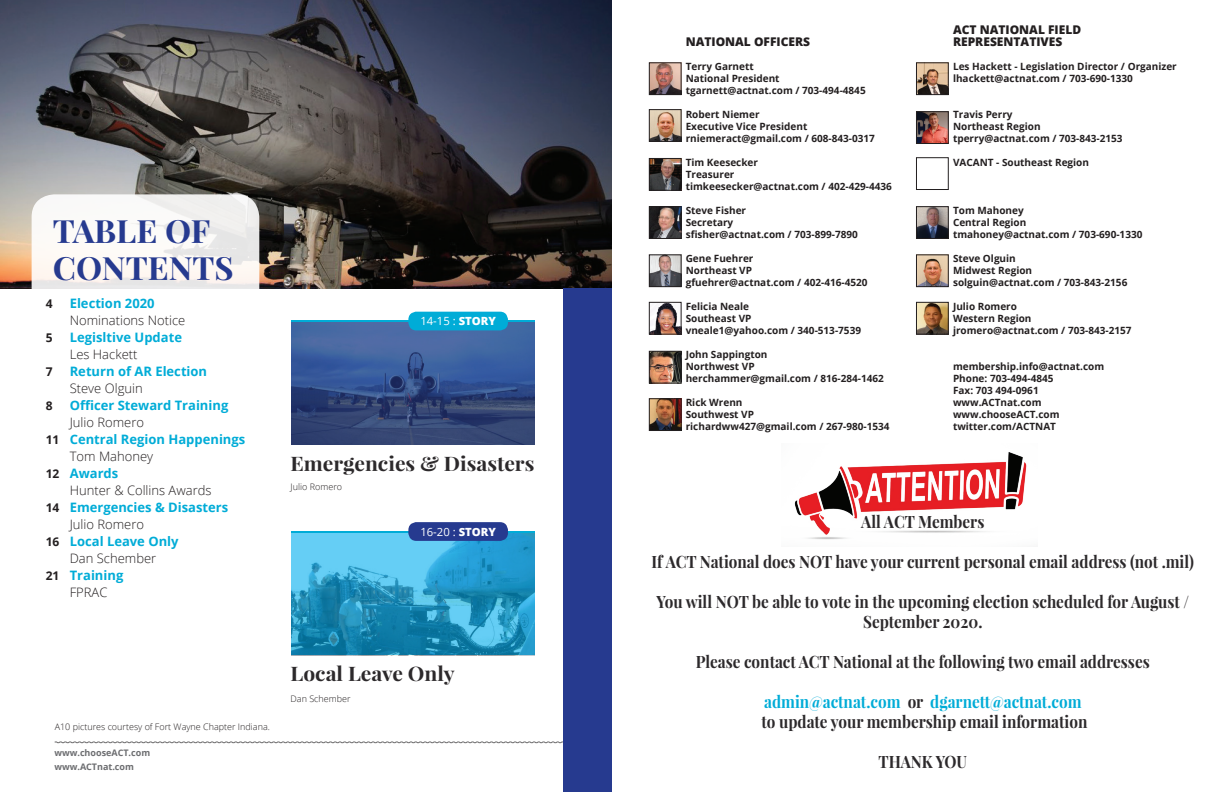
<style>
.page{position:relative;width:1224px;height:792px;background:#fff}
.page>*{position:absolute;margin:0;border:0;box-sizing:border-box;transform-origin:0 0}
.t1{font:700 32px/37px "Playfair Display";color:#263a8f}
.t2{font:700 20px "Playfair Display";color:#2c292b;scale:1.05 1}
.t3{font:700 17px/20px "Playfair Display";color:#2c292b;text-align:center;scale:.9 1}
.t4{font:700 13px "Open Sans";color:#00acd7}
.t5{font:300 13px "Open Sans";color:#231f20}
.t6{font:800 12px/12px "Open Sans";color:#231f20}
.t7{font:700 12px "Open Sans";color:#231f20}
.t8{font:11.3px "Open Sans";color:#fff}
.t9{font:700 10px/12px "Open Sans";color:#231f20}
.t10{font:300 9px "Open Sans";color:#231f20}
.t11{font:700 9px/14px "Open Sans";color:#6c6d70}
.s1{font-weight:800}
.s2{color:#00acd7}
</style>
<div class="page">
<svg style="left:54px;top:741px;width:509px;height:2px"></svg>
<img style="left:794px;top:452px;width:233px;height:88px">
<img style="left:291px;top:322px;width:244px;height:123px">
<img style="left:0;top:0;width:612px;height:288px">
<div style="left:563px;top:288px;width:49px;height:504px;background:#263a8f"></div>
<div style="left:32px;top:194px;width:227px;height:311px;background:#fff;border-radius:23px"></div>
<hr style="left:291px;top:320px;width:244px;height:2px;background:#00acd7">
<div style="left:408px;top:312px;width:100px;height:18px;background:#00acd7;border-radius:8px"></div>
<img style="left:291px;top:533px;width:243px;height:122px">
<hr style="left:291px;top:531px;width:244px;height:2px;background:#00acd7">
<div style="left:408px;top:522px;width:100px;height:19px;background:#263a8f;border-radius:8px"></div>
<img style="left:651px;top:64px;width:29px;height:29px">
<div style="left:649px;top:62px;width:33px;height:33px;border:1px solid #231f20"></div>
<img style="left:651px;top:208px;width:29px;height:29px">
<div style="left:649px;top:206px;width:33px;height:33px;border:1px solid #231f20"></div>
<img style="left:651px;top:160px;width:29px;height:29px">
<div style="left:649px;top:158px;width:33px;height:33px;border:1px solid #231f20"></div>
<img style="left:651px;top:256px;width:29px;height:29px">
<div style="left:649px;top:254px;width:33px;height:33px;border:1px solid #231f20"></div>
<img style="left:651px;top:304px;width:29px;height:29px">
<div style="left:649px;top:302px;width:33px;height:33px;border:1px solid #231f20"></div>
<img style="left:651px;top:111px;width:29px;height:29px">
<div style="left:649px;top:109px;width:33px;height:33px;border:1px solid #231f20"></div>
<img style="left:651px;top:400px;width:29px;height:29px">
<div style="left:649px;top:398px;width:33px;height:33px;border:1px solid #231f20"></div>
<img style="left:918px;top:64px;width:29px;height:29px">
<div style="left:916px;top:62px;width:33px;height:33px;border:1px solid #231f20"></div>
<img style="left:918px;top:113px;width:29px;height:29px">
<div style="left:916px;top:111px;width:33px;height:33px;border:1px solid #231f20"></div>
<img style="left:651px;top:353px;width:29px;height:29px">
<div style="left:649px;top:351px;width:33px;height:33px;border:1px solid #231f20"></div>
<img style="left:918px;top:208px;width:29px;height:29px">
<div style="left:916px;top:206px;width:33px;height:33px;border:1px solid #231f20"></div>
<img style="left:918px;top:256px;width:29px;height:29px">
<div style="left:916px;top:254px;width:33px;height:33px;border:1px solid #231f20"></div>
<img style="left:918px;top:304px;width:29px;height:29px">
<div style="left:916px;top:302px;width:33px;height:33px;border:1px solid #231f20"></div>
<div style="left:916px;top:157px;width:33px;height:33px;border:1px solid #231f20"></div>
<h1 class="t1" style="left:53px;top:212px;width:182px">TABLE OF<br>CONTENTS</h1>
<p class="t7" style="left:46px;top:295px;width:8px">4</p>
<p class="t7" style="left:46px;top:329px;width:8px">5</p>
<p class="t7" style="left:46px;top:363px;width:8px">7</p>
<p class="t7" style="left:46px;top:397px;width:8px">8</p>
<p class="t7" style="left:46px;top:431px;width:15px">11</p>
<p class="t7" style="left:46px;top:465px;width:15px">12</p>
<p class="t7" style="left:46px;top:499px;width:15px">14</p>
<p class="t7" style="left:46px;top:533px;width:15px">16</p>
<p class="t7" style="left:46px;top:567px;width:15px">21</p>
<h3 class="t4" style="left:70px;top:294px;width:86px">Election 2020</h3>
<h3 class="t5" style="left:70px;top:311px;width:117px">Nominations Notice</h3>
<h3 class="t4" style="left:70px;top:328px;width:114px">Legisltive Update</h3>
<h3 class="t5" style="left:70px;top:345px;width:69px">Les Hackett</h3>
<h3 class="t4" style="left:70px;top:362px;width:139px">Return of AR Election</h3>
<h3 class="t5" style="left:70px;top:379px;width:75px">Steve Olguin</h3>
<h3 class="t4" style="left:70px;top:396px;width:160px">Officer Steward Training</h3>
<h3 class="t5" style="left:70px;top:413px;width:76px">Julio Romero</h3>
<h3 class="t4" style="left:70px;top:430px;width:177px">Central Region Happenings</h3>
<h3 class="t5" style="left:70px;top:447px;width:85px">Tom Mahoney</h3>
<h3 class="t4" style="left:70px;top:464px;width:50px">Awards</h3>
<h3 class="t5" style="left:70px;top:481px;width:143px">Hunter &amp; Collins Awards</h3>
<h3 class="t4" style="left:70px;top:498px;width:160px">Emergencies &amp; Disasters</h3>
<h3 class="t5" style="left:70px;top:515px;width:76px">Julio Romero</h3>
<h3 class="t4" style="left:70px;top:532px;width:110px">Local Leave Only</h3>
<h3 class="t5" style="left:70px;top:549px;width:88px">Dan Schember</h3>
<h3 class="t4" style="left:70px;top:566px;width:55px">Training</h3>
<h3 class="t5" style="left:70px;top:583px;width:39px">FPRAC</h3>
<p class="t8" style="left:420px;top:313px;width:77px">14-15 : <span class="s1">STORY</span></p>
<h2 class="t2" style="left:291px;top:451px;width:234px">Emergencies &amp; Disasters</h2>
<p class="t10" style="left:291px;top:481px;width:53px">Julio Romero</p>
<p class="t8" style="left:420px;top:524px;width:77px">16-20 : <span class="s1">STORY</span></p>
<p class="t10" style="left:55px;top:721px;width:217px">A10 pictures courtesy of Fort Wayne Chapter Indiana.</p>
<p class="t11" style="left:54px;top:745px;width:97px">www.chooseACT.com www.ACTnat.com</p>
<h2 class="t2" style="left:291px;top:661px;width:158px">Local Leave Only</h2>
<p class="t10" style="left:291px;top:692px;width:61px">Dan Schember</p>
<p class="t6" style="left:686px;top:35px;width:126px">NATIONAL OFFICERS</p>
<p class="t9" style="left:686px;top:60px;width:182px">Terry Garnett<br>National President tgarnett@actnat.com / 703-494-4845</p>
<p class="t9" style="left:686px;top:108px;width:191px">Robert Niemer<br>Executive Vice President rniemeract@gmail.com / 608-843-0317</p>
<p class="t9" style="left:686px;top:156px;width:208px">Tim Keesecker<br>Treasurer<br>timkeesecker@actnat.com / 402-429-4436</p>
<p class="t9" style="left:686px;top:204px;width:174px">Steve Fisher<br>Secretary<br>sfisher@actnat.com / 703-899-7890</p>
<p class="t9" style="left:686px;top:252px;width:183px">Gene Fuehrer<br>Northeast VP<br>gfuehrer@actnat.com / 402-416-4520</p>
<p class="t9" style="left:686px;top:300px;width:177px">Felicia Neale<br>Southeast VP<br>vneale1@yahoo.com / 340-513-7539</p>
<p class="t9" style="left:686px;top:348px;width:200px">John Sappington<br>Northwest VP<br>herchammer@gmail.com / 816-284-1462</p>
<p class="t9" style="left:686px;top:396px;width:205px">Rick Wrenn<br>Southwest VP<br>richardww427@gmail.com / 267-980-1534</p>
<p class="t6" style="left:953px;top:23px;width:130px">ACT NATIONAL FIELD<br>REPRESENTATIVES</p>
<p class="t9" style="left:953px;top:60px;width:225px">Les Hackett - Legislation Director / Organizer lhackett@actnat.com / 703-690-1330</p>
<p class="t9" style="left:953px;top:108px;width:171px">Travis Perry<br>Northeast Region tperry@actnat.com / 703-843-2153</p>
<p class="t9" style="left:953px;top:156px;width:138px">VACANT - Southeast Region</p>
<p class="t9" style="left:953px;top:204px;width:191px">Tom Mahoney<br>Central Region tmahoney@actnat.com / 703-690-1330</p>
<p class="t9" style="left:953px;top:252px;width:176px">Steve Olguin<br>Midwest Region solguin@actnat.com / 703-843-2156</p>
<p class="t9" style="left:953px;top:300px;width:180px">Julio Romero<br>Western Region jromero@actnat.com / 703-843-2157</p>
<p class="t9" style="left:953px;top:360px;width:153px">membership.info@actnat.com<br>Phone: 703-494-4845<br>Fax: 703 494-0961 www.ACTnat.com www.chooseACT.com twitter.com/ACTNAT</p>
<h3 class="t3" style="left:861px;top:512px;width:138px">All ACT Members</h3>
<h3 class="t3" style="left:652px;top:552px;width:604px">If ACT National does NOT have your current personal email address (not .mil)</h3>
<h3 class="t3" style="left:656px;top:592px;width:593px">You will NOT be able to vote in the upcoming election scheduled for August /<br>September 2020.</h3>
<h3 class="t3" style="left:696px;top:652px;width:506px">Please contact ACT National at the following two email addresses</h3>
<h3 class="t3" style="left:762px;top:692px;width:364px;text-align:left"><span class="s2">admin@actnat.com</span> or <span class="s2">dgarnett@actnat.com </span>to update your membership email information</h3>
<h3 class="t3" style="left:878px;top:752px;width:100px">THANK YOU</h3>
</div>
